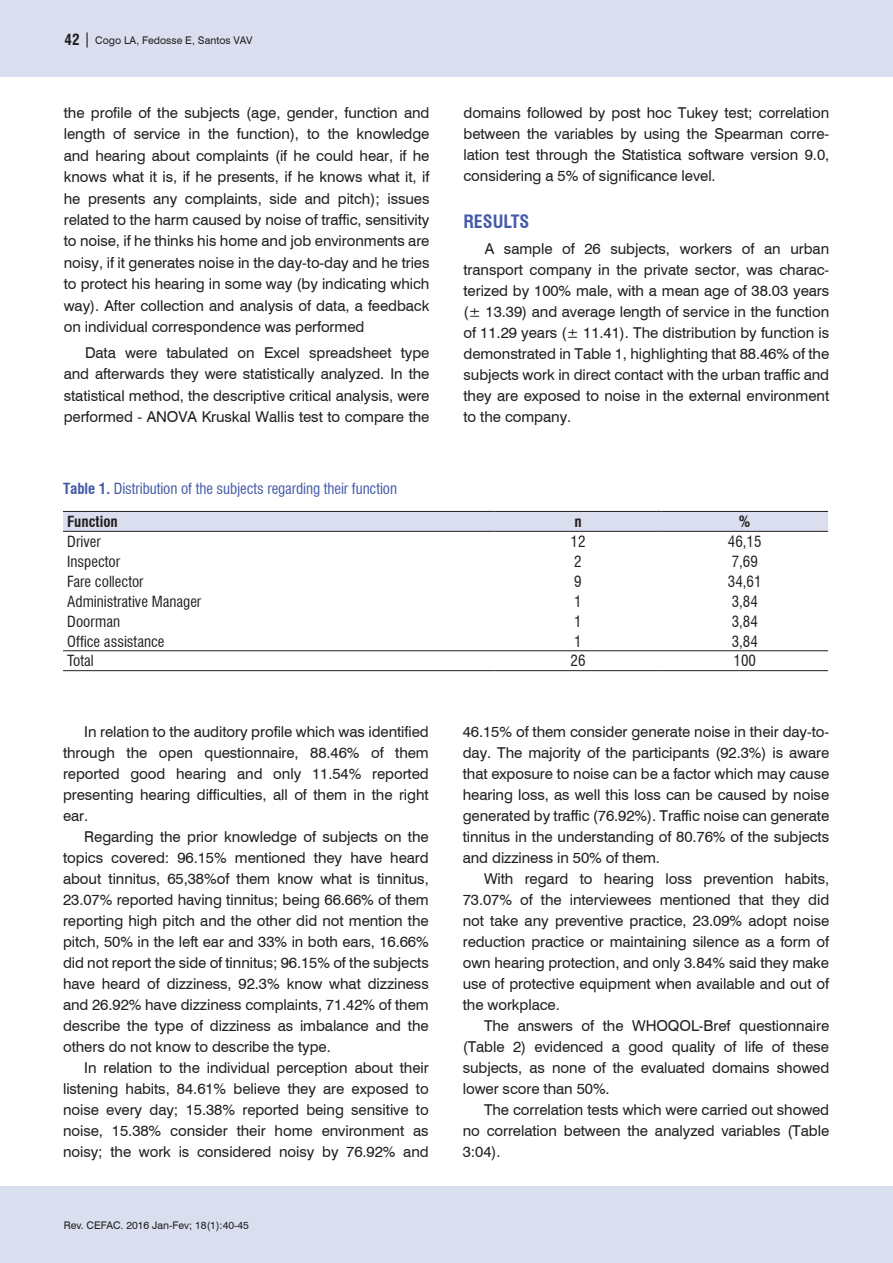
<style>
.page{position:relative;width:893px;height:1263px;background:#fff}
.page>*{position:absolute;margin:0;border:0;box-sizing:border-box;transform-origin:0 0}
.Nivel_1{font:700 condensed 18px "Swiss 721 BT";color:#435aa8}
.Corpo_do_texto_INGL{font:15px/21px "Swiss 721 BT";letter-spacing:-.005em;color:#231f20;text-align:justify}
.Texto_tabelas{font:condensed 15px "Swiss 721 BT";color:#231f20}
.Titulo_tabelas_e_gr{font:condensed 15px "Swiss 721 BT";letter-spacing:-.005em;color:#435aa8}
.Texto_tabelas-2{font:700 condensed 15px "Swiss 721 BT";color:#231f20}
.Legenda_b_esquerdo{font:10.5px "Swiss 721 BT";color:#231f20}
.Cabeço_autor_esquer{font:10.5px "Swiss 721 BT";color:#231f20}
.s1{font-weight:700;font-stretch:condensed;font-size:15px}
.s2{font-size:15px}
.s3{font-weight:700}
</style>
<div class="page">
<div style="left:0;top:0;width:893px;height:77px;background:#dadeee"></div>
<div style="left:0;top:1186px;width:893px;height:77px;background:#d9dfef"></div>
<div style="left:63px;top:512px;width:765px;height:19px;background:#dadeee"></div>
<svg style="left:63px;top:651px;width:765px;height:1px"></svg>
<hr style="left:63px;top:531px;width:432px;height:1px;background:#231f20">
<hr style="left:495px;top:531px;width:166px;height:1px;background:#231f20">
<hr style="left:661px;top:531px;width:167px;height:1px;background:#231f20">
<hr style="left:63px;top:650px;width:432px;height:1px;background:#231f20">
<hr style="left:495px;top:650px;width:166px;height:1px;background:#231f20">
<hr style="left:661px;top:650px;width:167px;height:1px;background:#231f20">
<hr style="left:63px;top:511px;width:432px;height:1px;background:#231f20">
<hr style="left:495px;top:511px;width:166px;height:1px;background:#231f20">
<hr style="left:661px;top:511px;width:167px;height:1px;background:#231f20">
<hr style="left:63px;top:670px;width:432px;height:1px;background:#231f20">
<hr style="left:495px;top:670px;width:166px;height:1px;background:#231f20">
<hr style="left:661px;top:670px;width:167px;height:1px;background:#231f20">
<p class="Cabeço_autor_esquer" style="left:65px;top:33px;width:190px"><span class="s1">42</span> <span class="s2">|</span> Cogo LA, Fedosse E, Santos VAV</p>
<p class="Corpo_do_texto_INGL" style="left:64px;top:101px;width:367px;line-height:21.5px">the profile of the subjects (age, gender, function and length of service in the function), to the knowledge and hearing about complaints (if he could hear, if he knows what it is, if he presents, if he knows what it, if he presents any complaints, side and pitch); issues related to the harm caused by noise of traffic, sensitivity to noise, if he thinks his home and job environments are noisy, if it generates noise in the day-to-day and he tries to protect his hearing in some way (by indicating which way). After collection and analysis of data, a feedback on individual correspondence was performed</p>
<p class="Corpo_do_texto_INGL" style="left:64px;top:341px;width:367px;line-height:21.5px;text-indent:21px">Data were tabulated on Excel spreadsheet type and afterwards they were statistically analyzed. In the statistical method, the descriptive critical analysis, were performed - ANOVA Kruskal Wallis test to compare the</p>
<p class="Corpo_do_texto_INGL" style="left:463px;top:101px;width:367px">domains followed by post hoc Tukey test; correlation between the variables by using the Spearman corre&shy;lation test through the Statistica software version 9.0, considering a 5% of significance level.</p>
<p class="Nivel_1" style="left:463px;top:211px;width:67px">RESULTS</p>
<p class="Corpo_do_texto_INGL" style="left:463px;top:238px;width:367px;text-indent:21px">A sample of 26 subjects, workers of an urban transport company in the private sector, was charac&shy;terized by 100% male, with a mean age of 38.03 years (± 13.39) and average length of service in the function of 11.29 years (± 11.41). The distribution by function is demonstrated in Table 1, highlighting that 88.46% of the subjects work in direct contact with the urban traffic and they are exposed to noise in the external environment to the company.</p>
<p class="Titulo_tabelas_e_gr" style="left:63px;top:480px;width:336px"><span class="s3">Table 1.</span> Distribution of the subjects regarding their function</p>
<p class="Texto_tabelas-2" style="left:67px;top:513px;width:52px">Function</p>
<p class="Texto_tabelas-2" style="left:574px;top:513px;width:9px">n</p>
<p class="Texto_tabelas-2" style="left:739px;top:513px;width:13px">%</p>
<p class="Texto_tabelas" style="left:67px;top:532px;width:35px">Driver</p>
<p class="Texto_tabelas" style="left:571px;top:532px;width:16px">12</p>
<p class="Texto_tabelas" style="left:728px;top:532px;width:35px">46,15</p>
<p class="Texto_tabelas" style="left:67px;top:552px;width:54px">Inspector</p>
<p class="Texto_tabelas" style="left:574px;top:552px;width:9px">2</p>
<p class="Texto_tabelas" style="left:732px;top:552px;width:28px">7,69</p>
<p class="Texto_tabelas" style="left:67px;top:572px;width:78px">Fare collector</p>
<p class="Texto_tabelas" style="left:574px;top:572px;width:9px">9</p>
<p class="Texto_tabelas" style="left:728px;top:572px;width:35px">34,61</p>
<p class="Texto_tabelas" style="left:67px;top:592px;width:135px">Administrative Manager</p>
<p class="Texto_tabelas" style="left:574px;top:592px;width:9px">1</p>
<p class="Texto_tabelas" style="left:732px;top:592px;width:28px">3,84</p>
<p class="Texto_tabelas" style="left:67px;top:612px;width:54px">Doorman</p>
<p class="Texto_tabelas" style="left:574px;top:612px;width:9px">1</p>
<p class="Texto_tabelas" style="left:732px;top:612px;width:28px">3,84</p>
<p class="Texto_tabelas" style="left:67px;top:632px;width:99px">Office assistance</p>
<p class="Texto_tabelas" style="left:574px;top:632px;width:9px">1</p>
<p class="Texto_tabelas" style="left:732px;top:632px;width:28px">3,84</p>
<p class="Texto_tabelas" style="left:67px;top:652px;width:28px">Total</p>
<p class="Texto_tabelas" style="left:571px;top:652px;width:16px">26</p>
<p class="Texto_tabelas" style="left:733px;top:652px;width:24px">100</p>
<p class="Corpo_do_texto_INGL" style="left:63px;top:720px;width:367px;text-indent:21px">In relation to the auditory profile which was identified through the open questionnaire, 88.46% of them reported good hearing and only 11.54% reported presenting hearing difficulties, all of them in the right ear.</p>
<p class="Corpo_do_texto_INGL" style="left:63px;top:825px;width:367px;text-indent:21px">Regarding the prior knowledge of subjects on the topics covered: 96.15% mentioned they have heard about tinnitus, 65,38%of them know what is tinnitus, 23.07% reported having tinnitus; being 66.66% of them reporting high pitch and the other did not mention the pitch, 50% in the left ear and 33% in both ears, 16.66% did not report the side of tinnitus; 96.15% of the subjects have heard of dizziness, 92.3% know what dizziness and 26.92% have dizziness complaints, 71.42% of them describe the type of dizziness as imbalance and the others do not know to describe the type.</p>
<p class="Corpo_do_texto_INGL" style="left:63px;top:1056px;width:367px;text-indent:21px">In relation to the individual perception about their listening habits, 84.61% believe they are exposed to noise every day; 15.38% reported being sensitive to noise, 15.38% consider their home environment as noisy; the work is considered noisy by 76.92% and</p>
<p class="Legenda_b_esquerdo" style="left:64px;top:1218px;width:187px">Rev. CEFAC. 2016 Jan-Fev; 18(1):40-45</p>
<p class="Corpo_do_texto_INGL" style="left:463px;top:720px;width:368px">46.15% of them consider generate noise in their day-to&shy;day. The majority of the participants (92.3%) is aware that exposure to noise can be a factor which may cause hearing loss, as well this loss can be caused by noise generated by traffic (76.92%). Traffic noise can generate tinnitus in the understanding of 80.76% of the subjects and dizziness in 50% of them.</p>
<p class="Corpo_do_texto_INGL" style="left:463px;top:867px;width:368px;text-indent:21px">With regard to hearing loss prevention habits, 73.07% of the interviewees mentioned that they did not take any preventive practice, 23.09% adopt noise reduction practice or maintaining silence as a form of own hearing protection, and only 3.84% said they make use of protective equipment when available and out of the workplace.</p>
<p class="Corpo_do_texto_INGL" style="left:463px;top:1014px;width:368px;text-indent:21px">The answers of the WHOQOL-Bref questionnaire (Table 2) evidenced a good quality of life of these subjects, as none of the evaluated domains showed lower score than 50%.</p>
<p class="Corpo_do_texto_INGL" style="left:463px;top:1098px;width:368px;text-indent:21px">The correlation tests which were carried out showed no correlation between the analyzed variables (Table 3:04).</p>
</div>
